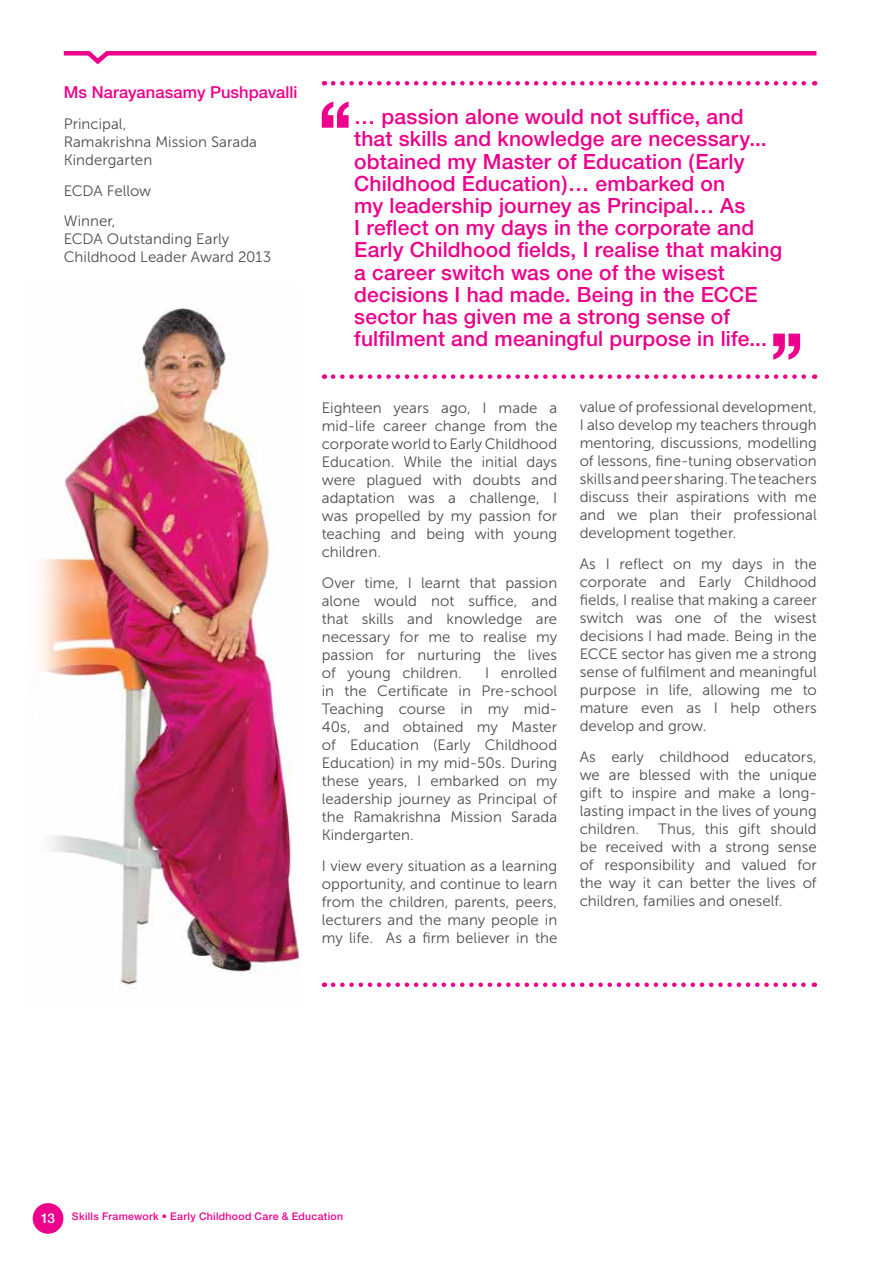
<style>
.page{position:relative;width:893px;height:1263px;background:#fff}
.page>*{position:absolute;margin:0;border:0;box-sizing:border-box;transform-origin:0 0}
.t1{font:500 21px/22.2px "Helvetica Neue CE";letter-spacing:.01em;color:#ec008c}
.t2{font:500 16.5px "Helvetica Neue CE";letter-spacing:.005em;color:#ec008c}
.t3{font:15px/18px "Museo Sans 300";color:#4d4d4f;text-align:justify}
.t4{font:500 10.5px "Helvetica Neue CE";letter-spacing:.03em;color:#ec008c}
.s1{font-size:13.5px;color:#fff}
</style>
<div class="page">
<div style="left:33px;top:1203px;width:30px;height:31px;background:#ec008c;border-radius:50%"></div>
<svg style="left:333px;top:982px;width:482px;height:5px"></svg>
<svg style="left:333px;top:374px;width:482px;height:5px"></svg>
<svg style="left:333px;top:81px;width:482px;height:5px"></svg>
<svg style="left:63px;top:51px;width:754px;height:14px"></svg>
<svg style="left:322px;top:102px;width:27px;height:26px"></svg>
<svg style="left:773px;top:334px;width:27px;height:26px"></svg>
<img style="left:40px;top:308px;width:260px;height:677px">
<p class="t2" style="left:64px;top:82px;width:235px">Ms Narayanasamy Pushpavalli</p>
<p class="t3" style="left:64px;top:115px;width:195px;text-align:left">Principal,<br>Ramakrishna Mission Sarada<br>Kindergarten</p>
<p class="t3" style="left:64px;top:175px;width:89px;line-height:30.8px">ECDA Fellow<br>Winner,</p>
<p class="t3" style="left:64px;top:230px;width:209px">ECDA Outstanding Early<br>Childhood Leader Award 2013</p>
<p class="t1" style="left:354px;top:106px;width:429px">… passion alone would not suffice, and that skills and knowledge are necessary... obtained my Master of Education (Early Childhood Education)… embarked on<br>my leadership journey as Principal… As<br>I reflect on my days in the corporate and Early Childhood fields, I realise that making a career switch was one of the wisest decisions I had made. Being in the ECCE sector has given me a strong sense of fulfilment and meaningful purpose in life...</p>
<p class="t3" style="left:322px;top:399px;width:237px">Eighteen years ago, I made a mid-life career change from the corporate world to Early Childhood Education. While the initial days were plagued with doubts and adaptation was a challenge, I was propelled by my passion for teaching and being with young children.</p>
<p class="t3" style="left:322px;top:574px;width:237px">Over time, I learnt that passion alone would not suffice, and that skills and knowledge are necessary for me to realise my passion for nurturing the lives of young children.</p>
<p class="t3" style="left:322px;top:664px;width:237px;text-indent:163px">I enrolled in the Certificate in Pre-school Teaching course in my mid-40s, and obtained my Master of Education (Early Childhood Education) in my mid-50s. During these years, I embarked on my leadership journey as Principal of the Ramakrishna Mission Sarada Kindergarten.</p>
<p class="t3" style="left:322px;top:857px;width:237px">I view every situation as a learning opportunity, and continue to learn from the children, parents, peers, lecturers and the many people in my life. As a firm believer in the</p>
<p class="t3" style="left:580px;top:398px;width:239px">value of professional development, I also develop my teachers through mentoring, discussions, modelling of lessons, fine-tuning observation skills and peer sharing. The teachers discuss their aspirations with me and we plan their professional development together.</p>
<p class="t3" style="left:580px;top:555px;width:239px">As I reflect on my days in the corporate and Early Childhood fields, I realise that making a career switch was one of the wisest decisions I had made. Being in the ECCE sector has given me a strong sense of fulfilment and meaningful purpose in life, allowing me to mature even as I help others develop and grow.</p>
<p class="t3" style="left:580px;top:748px;width:239px">As early childhood educators, we are blessed with the unique gift to inspire and make a long&shy;lasting impact in the lives of young children.</p>
<p class="t3" style="left:580px;top:820px;width:239px;text-indent:78px">Thus, this gift should be received with a strong sense of responsibility and valued for the way it can better the lives of children, families and oneself.</p>
<p class="t4" style="left:41px;top:1210px;width:304px"><span class="s1">13</span> Skills Framework • Early Childhood Care &amp; Education</p>
</div>
